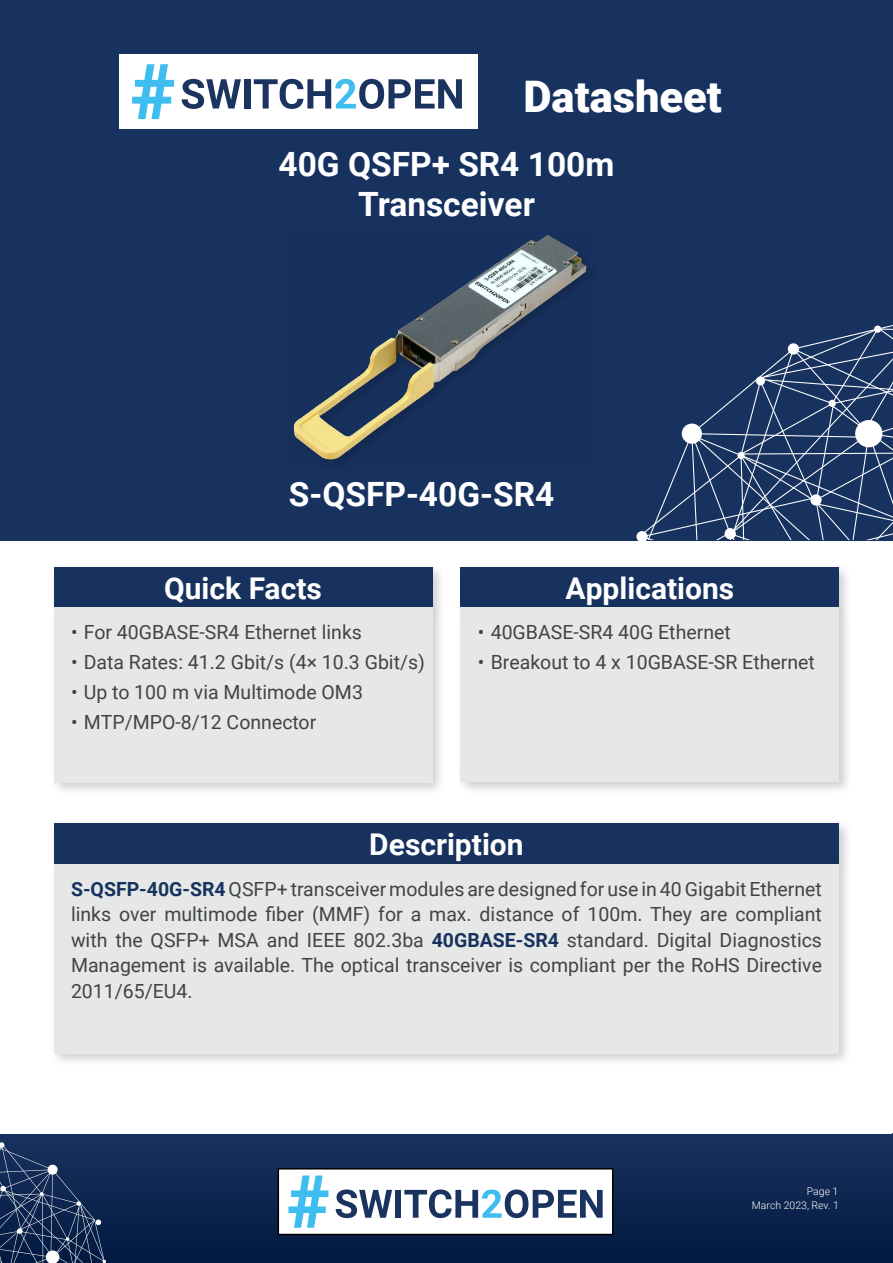
<style>
.page{position:relative;width:893px;height:1263px;background:#fff}
.page>*{position:absolute;margin:0;border:0;box-sizing:border-box;transform-origin:0 0}
.t1{font:900 43.5px "Roboto";color:#fff}
.t2{font:700 33.45px/40.2px "Roboto";color:#fff;text-align:center}
.t3{font:700 30px "Roboto";color:#fff}
.t4{font:19.5px/25.5px "Roboto";color:#414345;text-align:justify}
.t5{font:300 10.5px/13.5px "Roboto";color:#fff;text-align:right}
.s1{font-weight:700;color:#18325f}
</style>
<div class="page">
<hr style="left:892px;top:1133px;width:1px;height:130px;background:#18325f">
<div style="left:0;top:0;width:893px;height:540px;background:#18325f"></div>
<div style="left:119px;top:54px;width:358px;height:75px;background:#fff"></div>
<svg style="left:182px;top:79px;width:59px;height:30px"></svg>
<div style="left:245px;top:79px;width:6px;height:30px;background:#1b335f"></div>
<svg style="left:254px;top:79px;width:208px;height:30px"></svg>
<svg style="left:132px;top:64px;width:42px;height:55px"></svg>
<svg style="left:636px;top:531px;width:12px;height:9px"></svg>
<svg style="left:648px;top:423px;width:43px;height:117px"></svg>
<svg style="left:691px;top:325px;width:202px;height:215px"></svg>
<div style="left:49px;top:563px;width:397px;height:58px;background:#000;opacity:.2"></div>
<div style="left:54px;top:567px;width:378px;height:41px;background:#18325f"></div>
<div style="left:456px;top:563px;width:397px;height:58px;background:#000;opacity:.2"></div>
<div style="left:461px;top:567px;width:378px;height:41px;background:#18325f"></div>
<div style="left:49px;top:819px;width:803px;height:59px;background:#000;opacity:.2"></div>
<div style="left:54px;top:824px;width:785px;height:40px;background:#18325f"></div>
<div style="left:0;top:1134px;width:893px;height:129px;background:linear-gradient(to bottom,#19325f,#021a40)"></div>
<div style="left:278px;top:1169px;width:335px;height:65px;background:#fff"></div>
<div style="left:278px;top:1168px;width:335px;height:67px;border:2px solid #000"></div>
<svg style="left:0;top:1142px;width:106px;height:121px"></svg>
<svg style="left:336px;top:1189px;width:56px;height:29px"></svg>
<div style="left:396px;top:1190px;width:5px;height:28px;background:#1b335f"></div>
<svg style="left:404px;top:1189px;width:199px;height:29px"></svg>
<svg style="left:288px;top:1175px;width:40px;height:53px"></svg>
<div style="left:49px;top:603px;width:397px;height:193px;background:#000;opacity:.2"></div>
<div style="left:54px;top:608px;width:378px;height:175px;background:#e5e8e6"></div>
<div style="left:456px;top:603px;width:397px;height:193px;background:#000;opacity:.2"></div>
<div style="left:461px;top:608px;width:378px;height:174px;background:#e5e8e6"></div>
<div style="left:49px;top:859px;width:803px;height:208px;background:#000;opacity:.2"></div>
<div style="left:54px;top:864px;width:785px;height:189px;background:#e5e8e6"></div>
<img style="left:293px;top:235px;width:296px;height:228px">
<h1 class="t1" style="left:524px;top:66px;width:200px">Datasheet</h1>
<h2 class="t2" style="left:279px;top:143px;width:337px">40G QSFP+ SR4 100m<br>Transceiver</h2>
<h2 class="t2" style="left:289px;top:473px;width:267px">S-QSFP-40G-SR4</h2>
<h3 class="t3" style="left:164px;top:567px;width:159px">Quick Facts</h3>
<h3 class="t3" style="left:565px;top:567px;width:170px">Applications</h3>
<p class="t4" style="left:71px;top:619px;width:292px">• For 40GBASE-SR4 Ethernet links</p>
<p class="t4" style="left:71px;top:649px;width:355px">• Data Rates: 41.2 Gbit/s (4× 10.3 Gbit/s)</p>
<p class="t4" style="left:71px;top:679px;width:293px">• Up to 100 m via Multimode OM3</p>
<p class="t4" style="left:71px;top:709px;width:247px">• MTP/MPO-8/12 Connector</p>
<p class="t4" style="left:478px;top:619px;width:254px">• 40GBASE-SR4 40G Ethernet</p>
<p class="t4" style="left:478px;top:649px;width:338px">• Breakout to 4 x 10GBASE-SR Ethernet</p>
<h3 class="t3" style="left:369px;top:823px;width:156px">Description</h3>
<p class="t4" style="left:71px;top:875px;width:752px"><span class="s1">S-QSFP-40G-SR4</span> QSFP+ transceiver modules are designed for use in 40 Gigabit Ethernet links over multimode fiber (MMF) for a max. distance of 100m. They are compliant with the QSFP+ MSA and IEEE 802.3ba <span class="s1">40GBASE-SR4</span> standard. Digital Diagnostics Management is available. The optical transceiver is compliant per the RoHS Directive 2011/65/EU4.</p>
<p class="t5" style="left:752px;top:1184px;width:89px">Page 1<br>March 2023, Rev. 1</p>
<p class="t5" style="left:750px;top:1198px;width:89px">March 2023, Rev. 1</p>
</div>
